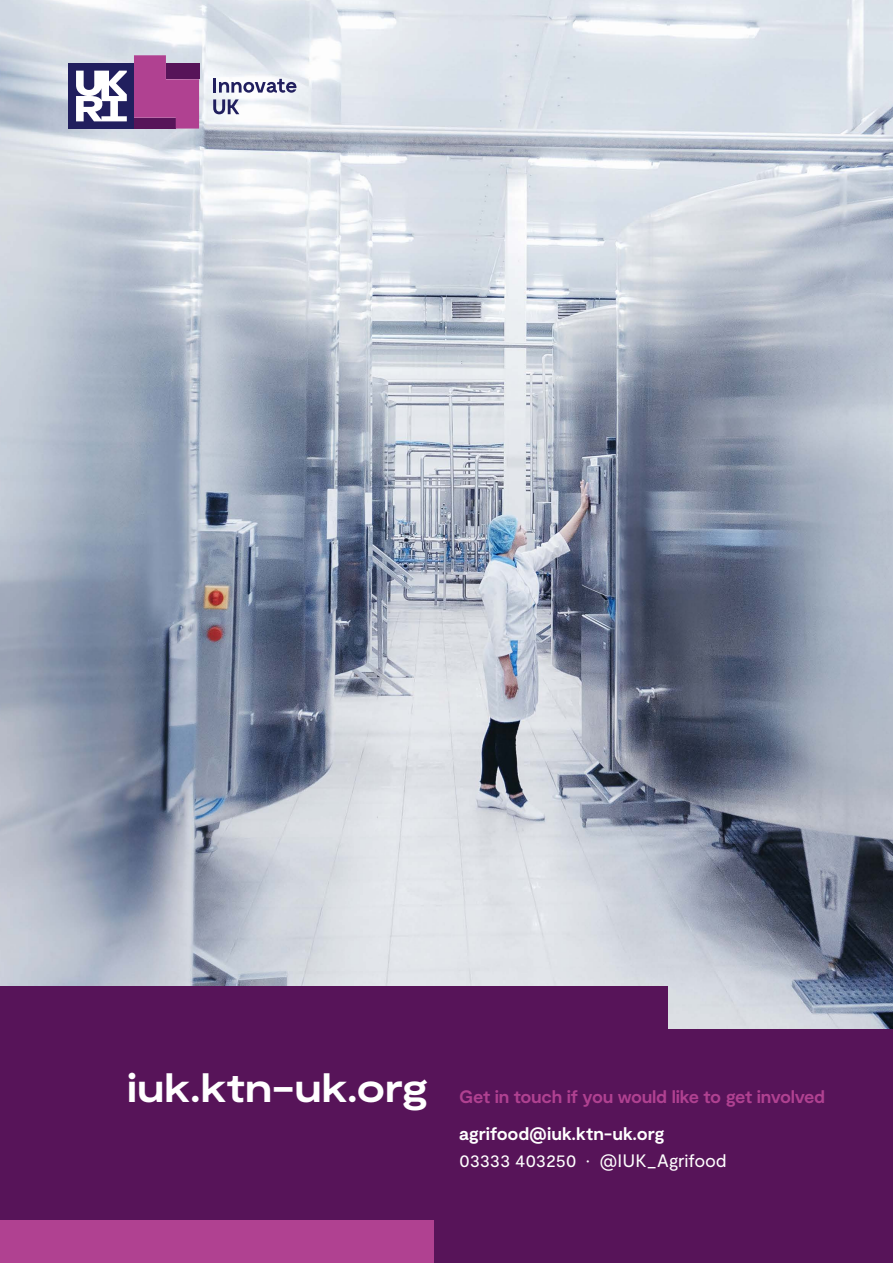
<style>
.page{position:relative;width:893px;height:1263px;background:#fff}
.page>*{position:absolute;margin:0;border:0;box-sizing:border-box;transform-origin:0 0}
.t1{font:700 expanded 40.5px "Moderat";letter-spacing:.005em;color:#fff}
.t2{font:700 18px "Moderat";letter-spacing:-.02em;color:#b04191}
.t3{font:18px "Moderat";letter-spacing:-.01em;color:#fff}
.t4{font:700 18px "Moderat";letter-spacing:-.005em;color:#fff}
</style>
<div class="page">
<img style="left:0;top:0;width:893px;height:1029px">
<div style="left:0;top:1029px;width:893px;height:234px;background:#571459"></div>
<div style="left:0;top:1220px;width:434px;height:43px;background:#b04191"></div>
<div style="left:0;top:986px;width:668px;height:54px;background:#571459"></div>
<hr style="left:213px;top:78px;width:3px;height:15px;background:#211f5e">
<svg style="left:219px;top:79px;width:78px;height:14px"></svg>
<svg style="left:213px;top:99px;width:26px;height:15px"></svg>
<div style="left:69px;top:63px;width:65px;height:66px;background:#211f5e"></div>
<svg style="left:76px;top:71px;width:51px;height:50px"></svg>
<svg style="left:134px;top:55px;width:65px;height:74px"></svg>
<h1 class="t1" style="left:127px;top:1064px;width:302px">iuk.ktn-uk.org</h1>
<p class="t2" style="left:459px;top:1086px;width:367px">Get in touch if you would like to get involved</p>
<p class="t4" style="left:459px;top:1123px;width:207px">agrifood@iuk.ktn-uk.org</p>
<p class="t3" style="left:459px;top:1150px;width:269px">03333 403250 • @IUK_Agrifood</p>
</div>
